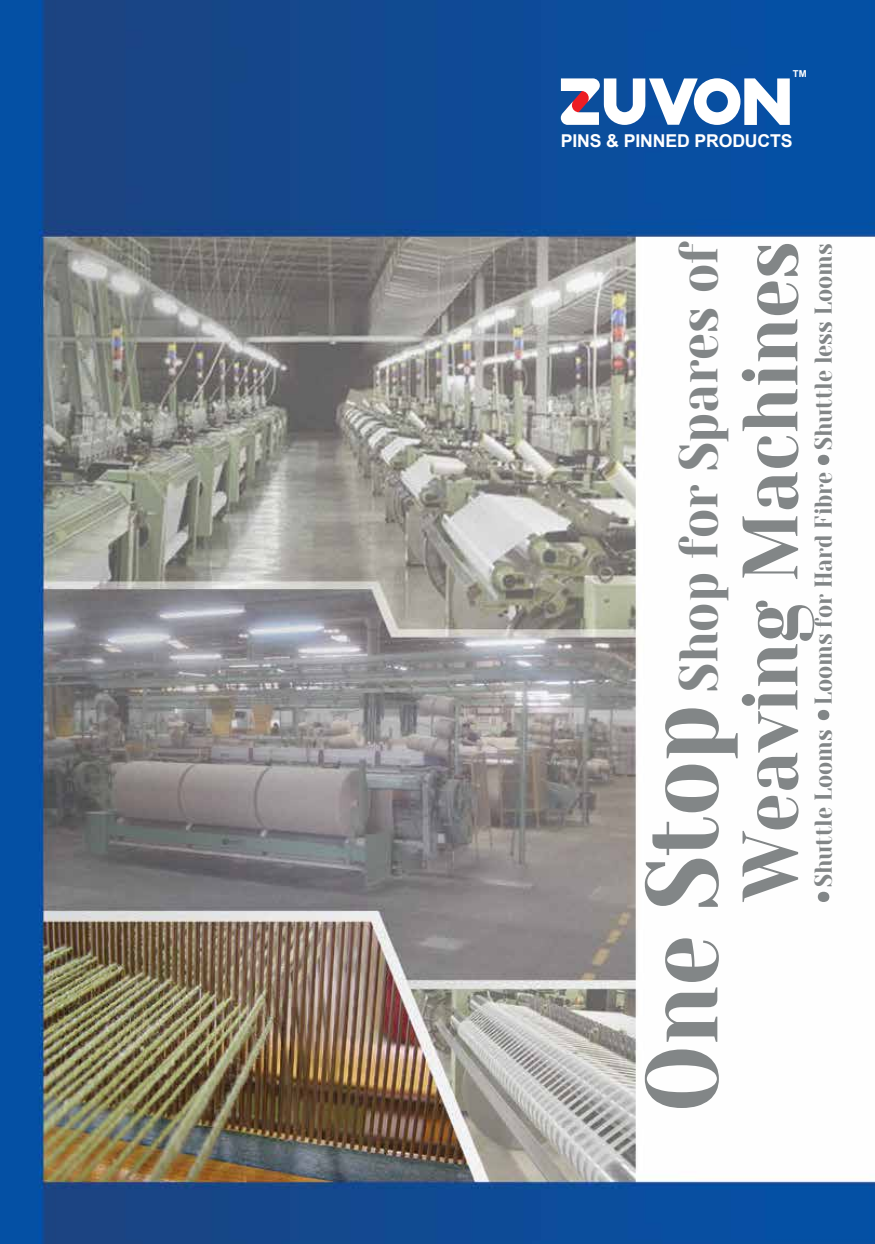
<style>
.page{position:relative;width:875px;height:1244px;background:#fff}
.page>*{position:absolute;margin:0;border:0;box-sizing:border-box;transform-origin:0 0}
.t1{font:78.3px "Yeseva One";color:#828687;scale:.89 1}
.t2{font:54.15px "Yeseva One";color:#828687;scale:.89 1}
.t3{font:24.3px "Yeseva One";color:#828687;scale:.89 1}
.t4{font:700 17.7px "Arial";letter-spacing:-.01em;color:#fff}
.t5{font:700 9.6px "Arial";color:#fff}
.s1{font-size:101.4px}
.s2{font-size:57.75px}
</style>
<div class="page">
<img style="left:0;top:0;width:875px;height:1244px">
<svg style="left:561px;top:78px;width:228px;height:47px"></svg>
<p class="t5" style="left:793px;top:67px;width:15px">TM</p>
<p class="t4" style="left:561px;top:128px;width:233px">PINS &amp; PINNED PRODUCTS</p>
<h2 class="t2" style="left:666px;top:1112px;width:980px;rotate:-90deg"><span class="s1">One Stop</span> Shop for Spares of</h2>
<h1 class="t1" style="left:723px;top:901px;width:742px;rotate:-90deg">Weaving Machines</h1>
<p class="t3" style="left:809px;top:905px;width:745px;rotate:-90deg"><span class="s2">•</span>Shuttle Looms <span class="s2">•</span>Looms for Hard Fibre <span class="s2">•</span>Shuttle less Looms</p>
</div>
